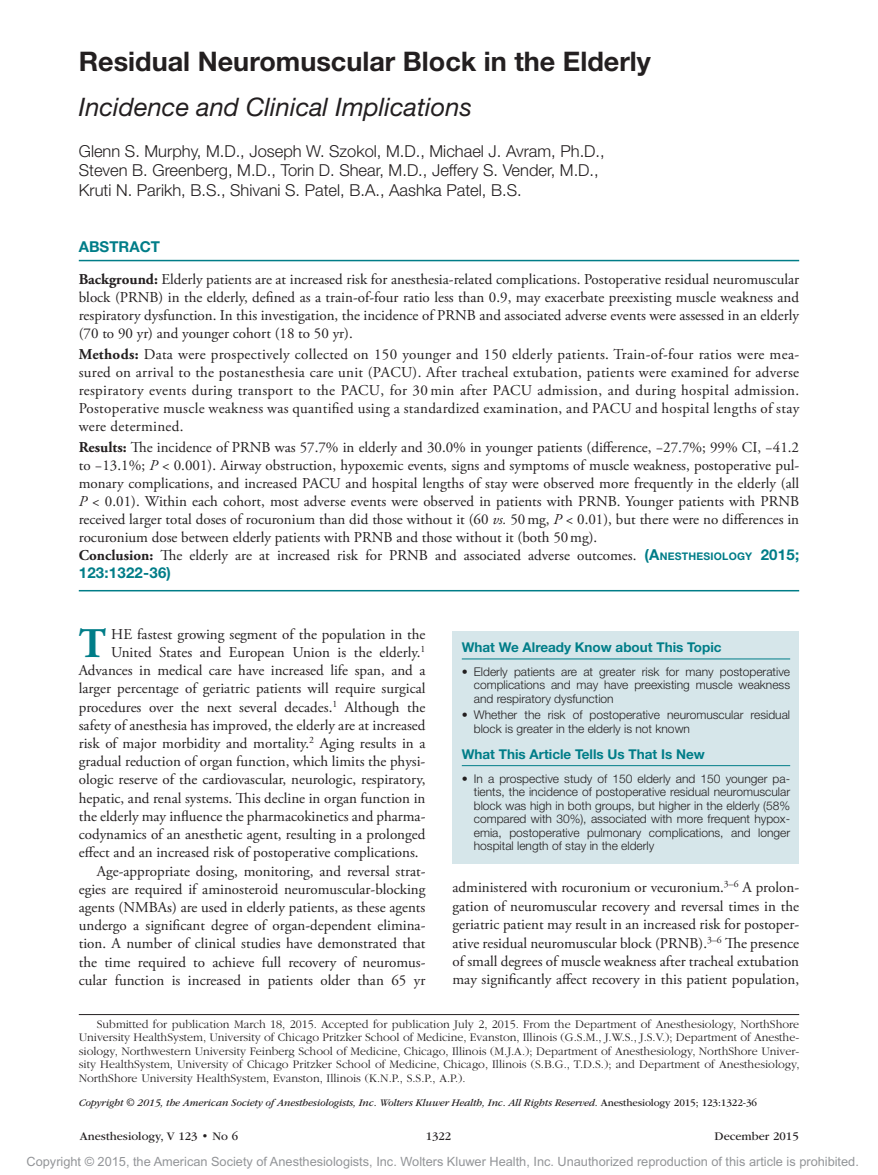
<style>
.page{position:relative;width:878px;height:1175px;background:#fff}
.page>*{position:absolute;margin:0;border:0;box-sizing:border-box;transform-origin:0 0}
.t1{font:700 42.15px "Adobe Garamond Pro";color:#007d88}
.t2{font:700 27px "Helvetica Neue LT Std";color:#231f20}
.t3{font:italic 25.5px "Helvetica Neue LT Std";color:#231f20}
.t4{font:300 16.5px/19.5px "Helvetica Neue LT Std";color:#231f20}
.t5{font:15px/18px "Adobe Garamond Pro";color:#231f20;text-align:justify}
.t6{font:700 15px "Helvetica Neue LT Std";color:#007d88}
.t7{font:700 13.5px "Helvetica Neue LT Std";color:#007d88}
.t8{font:12.75px "Arial MT Std";color:#939598}
.t9{font:300 12px/13.5px "ITC Garamond Std";color:#231f20;text-align:justify}
.t10{font:300 12px/13.5px "Helvetica Neue LT Std";color:#231f20;text-align:justify}
.t11{font:12px "ITC Garamond Std";color:#231f20}
.t12{font:italic 10.5px "ITC Garamond Std";letter-spacing:-.01em;color:#231f20}
.s1{font-weight:700}
.s2{font-style:italic}
.s3{font-family:"Helvetica Neue LT Std";font-weight:700;color:#007d88}
.s4{font-family:"Helvetica Neue LT Std";font-weight:700;font-size:10.5px;color:#007d88}
.s5{font-style:normal}
</style>
<div class="page">
<div style="left:452px;top:631px;width:347px;height:232px;background:#d6e6ea"></div>
<hr style="left:462px;top:658px;width:328px;height:1px;background:#007d88">
<hr style="left:462px;top:765px;width:328px;height:1px;background:#007d88">
<hr style="left:79px;top:260px;width:720px;height:1px;background:#007d88">
<hr style="left:79px;top:590px;width:720px;height:1px;background:#007d88">
<hr style="left:79px;top:1014px;width:720px;height:1px;background:#231f20">
<h2 class="t2" style="left:79px;top:45px;width:573px">Residual Neuromuscular Block in the Elderly</h2>
<h3 class="t3" style="left:79px;top:92px;width:394px">Incidence and Clinical Implications</h3>
<p class="t4" style="left:79px;top:141px;width:527px">Glenn S. Murphy, M.D., Joseph W. Szokol, M.D., Michael J. Avram, Ph.D.,<br>Steven B. Greenberg, M.D., Torin D. Shear, M.D., Jeffery S. Vender, M.D.,<br>Kruti N. Parikh, B.S., Shivani S. Patel, B.A., Aashka Patel, B.S.</p>
<p class="t6" style="left:79px;top:238px;width:83px">ABSTRACT</p>
<p class="t5" style="left:79px;top:270px;width:722px"><span class="s1">Background:</span> Elderly patients are at increased risk for anesthesia-related complications. Postoperative residual neuromuscular block (PRNB) in the elderly, defined as a train-of-four ratio less than 0.9, may exacerbate preexisting muscle weakness and respiratory dysfunction. In this investigation, the incidence of PRNB and associated adverse events were assessed in an elderly (70 to 90 yr) and younger cohort (18 to 50 yr).</p>
<p class="t5" style="left:79px;top:345px;width:722px"><span class="s1">Methods:</span> Data were prospectively collected on 150 younger and 150 elderly patients. Train-of-four ratios were mea&shy;sured on arrival to the postanesthesia care unit (PACU). After tracheal extubation, patients were examined for adverse respiratory events during transport to the PACU, for 30 min after PACU admission, and during hospital admission.<br>Postoperative muscle weakness was quantified using a standardized examination, and PACU and hospital lengths of stay were determined.</p>
<p class="t5" style="left:79px;top:438px;width:722px;text-align:left"><span class="s1">Results:</span> The incidence of PRNB was 57.7% in elderly and 30.0% in younger patients (difference, −27.7%; 99% CI, −41.2 to −13.1%; <span class="s2">P</span> &lt; 0.001). Airway obstruction, hypoxemic events, signs and symptoms of muscle weakness, postoperative pul&shy;monary complications, and increased PACU and hospital lengths of stay were observed more frequently in the elderly (all <span class="s2">P</span> &lt; 0.01). Within each cohort, most adverse events were observed in patients with PRNB. Younger patients with PRNB received larger total doses of rocuronium than did those without it (60 <span class="s2">vs.</span> 50mg, <span class="s2">P</span> &lt; 0.01), but there were no differences in rocuronium dose between elderly patients with PRNB and those without it (both 50mg).<br><span class="s1">Conclusion:</span> The elderly are at increased risk for PRNB and associated adverse outcomes. <span class="s3">(A</span><span class="s4">NESTHESIOLOGY</span> <span class="s3">2015;</span></p>
<p class="t6" style="left:79px;top:563px;width:94px">123:1322-36)</p>
<h1 class="t1" style="left:79px;top:619px;width:29px">T</h1>
<p class="t5" style="left:111px;top:625px;width:316px">HE fastest growing segment of the population in the</p>
<p class="t5" style="left:111px;top:643px;width:316px">United States and European Union is the elderly.<sup>1</sup></p>
<p class="t5" style="left:79px;top:662px;width:348px">Advances in medical care have increased life span, and a</p>
<p class="t5" style="left:79px;top:680px;width:348px">larger percentage of geriatric patients will require surgical</p>
<p class="t5" style="left:79px;top:698px;width:348px">procedures over the next several decades.<sup>1</sup> Although the</p>
<p class="t5" style="left:79px;top:716px;width:348px">safety of anesthesia has improved, the elderly are at increased</p>
<p class="t5" style="left:79px;top:734px;width:348px">risk of major morbidity and mortality.<sup>2</sup> Aging results in a</p>
<p class="t5" style="left:79px;top:753px;width:348px">gradual reduction of organ function, which limits the physi-</p>
<p class="t5" style="left:79px;top:771px;width:348px">ologic reserve of the cardiovascular, neurologic, respiratory,</p>
<p class="t5" style="left:79px;top:789px;width:348px">hepatic, and renal systems. This decline in organ function in</p>
<p class="t5" style="left:79px;top:807px;width:348px">the elderly may influence the pharmacokinetics and pharma-</p>
<p class="t5" style="left:79px;top:826px;width:348px">codynamics of an anesthetic agent, resulting in a prolonged</p>
<p class="t5" style="left:79px;top:844px;width:341px">effect and an increased risk of postoperative complications.</p>
<p class="t5" style="left:97px;top:862px;width:330px">Age-appropriate dosing, monitoring, and reversal strat-</p>
<p class="t5" style="left:79px;top:880px;width:348px">egies are required if aminosteroid neuromuscular-blocking</p>
<p class="t5" style="left:79px;top:898px;width:348px">agents (NMBAs) are used in elderly patients, as these agents</p>
<p class="t5" style="left:79px;top:917px;width:348px">undergo a significant degree of organ-dependent elimina-</p>
<p class="t5" style="left:79px;top:935px;width:348px">tion. A number of clinical studies have demonstrated that</p>
<p class="t5" style="left:79px;top:953px;width:348px">the time required to achieve full recovery of neuromus-</p>
<p class="t5" style="left:79px;top:971px;width:348px">cular function is increased in patients older than 65 yr</p>
<p class="t7" style="left:462px;top:639px;width:261px">What We Already Know about This Topic</p>
<p class="t10" style="left:474px;top:664px;width:318px;text-indent:-12px">• Elderly patients are at greater risk for many postoperative complications and may have preexisting muscle weakness and respiratory dysfunction</p>
<p class="t10" style="left:474px;top:708px;width:318px;text-indent:-12px">• Whether the risk of postoperative neuromuscular residual block is greater in the elderly is not known</p>
<p class="t7" style="left:462px;top:746px;width:244px">What This Article Tells Us That Is New</p>
<p class="t10" style="left:474px;top:771px;width:318px;text-indent:-12px">• In a prospective study of 150 elderly and 150 younger pa&shy;tients, the incidence of postoperative residual neuromuscular block was high in both groups, but higher in the elderly (58% compared with 30%), associated with more frequent hypox&shy;emia, postoperative pulmonary complications, and longer hospital length of stay in the elderly</p>
<p class="t5" style="left:452px;top:879px;width:348px;line-height:18.5px">administered with rocuronium or vecuronium.<sup>3–6</sup> A prolon&shy;gation of neuromuscular recovery and reversal times in the geriatric patient may result in an increased risk for postoper&shy;ative residual neuromuscular block (PRNB).<sup>3–6</sup> The presence of small degrees of muscle weakness after tracheal extubation may significantly affect recovery in this patient population,</p>
<p class="t9" style="left:79px;top:1017px;width:722px;text-indent:18px">Submitted for publication March 18, 2015. Accepted for publication July 2, 2015. From the Department of Anesthesiology, NorthShore University HealthSystem, University of Chicago Pritzker School of Medicine, Evanston, Illinois (G.S.M., J.W.S., J.S.V.); Department of Anesthe&shy;siology, Northwestern University Feinberg School of Medicine, Chicago, Illinois (M.J.A.); Department of Anesthesiology, NorthShore Univer&shy;sity HealthSystem, University of Chicago Pritzker School of Medicine, Chicago, Illinois (S.B.G., T.D.S.); and Department of Anesthesiology, NorthShore University HealthSystem, Evanston, Illinois (K.N.P., S.S.P., A.P.).</p>
<p class="t12" style="left:79px;top:1096px;width:679px">Copyright © 2015, the American Society of Anesthesiologists, Inc. Wolters Kluwer Health, Inc. All Rights Reserved. <span class="s5">Anesthesiology 2015; 123:1322-36</span></p>
<p class="t11" style="left:80px;top:1130px;width:160px">Anesthesiology, V 123 • No 6</p>
<p class="t11" style="left:426px;top:1130px;width:27px">1322</p>
<p class="t11" style="left:714px;top:1130px;width:86px">December 2015</p>
<p class="t8" style="left:27px;top:1154px;width:833px">Copyright © 2015, the American Society of Anesthesiologists, Inc. Wolters Kluwer Health, Inc. Unauthorized reproduction of this article is prohibited.</p>
</div>
